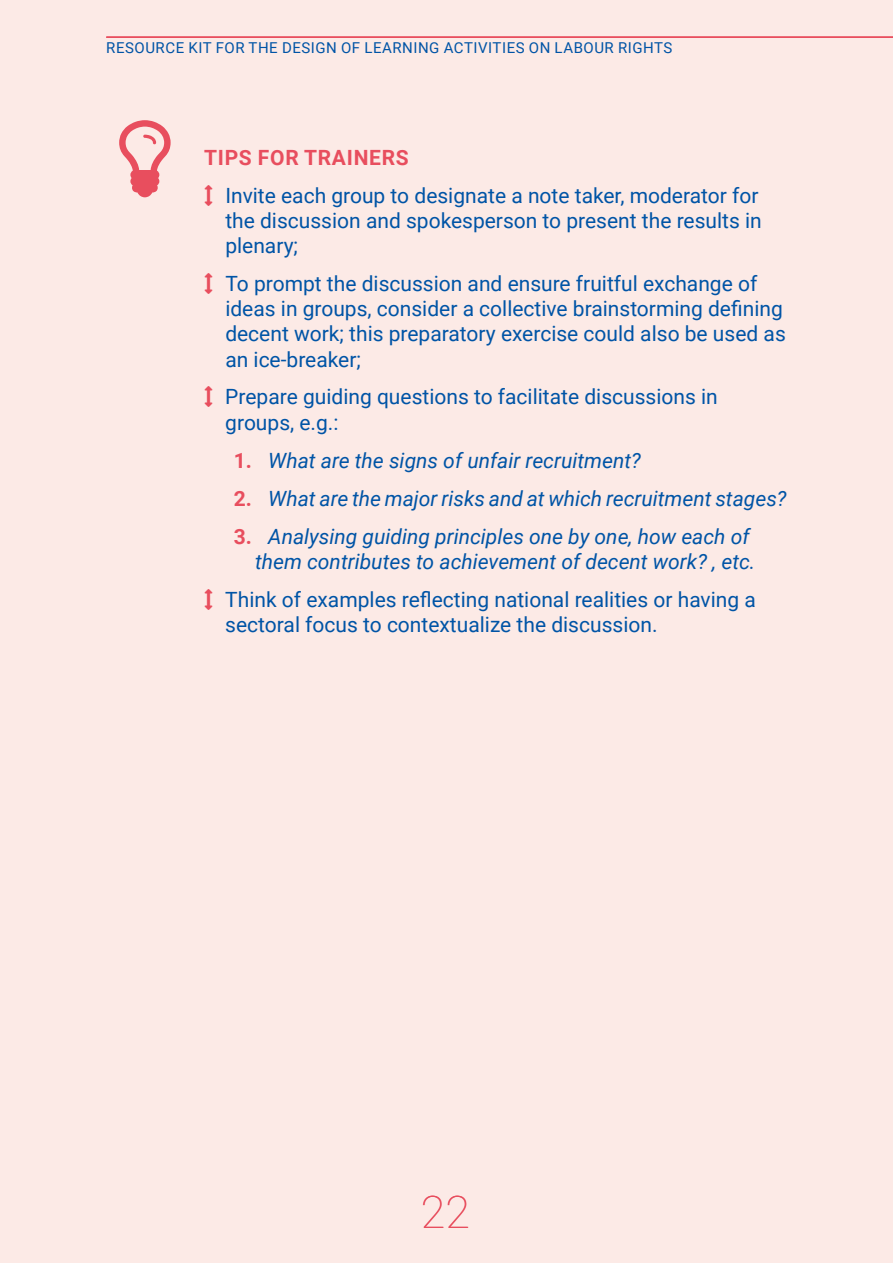
<style>
.page{position:relative;width:893px;height:1263px;background:#fceae6}
.page>*{position:absolute;margin:0;border:0;box-sizing:border-box;transform-origin:0 0}
.t1{font:100 45px "Roboto";color:#e84e5e}
.t2{font:21px/25.2px "Roboto";color:#0054a6}
.t3{font:italic 21px/25.2px "Roboto";color:#0054a6;text-align:right}
.t4{font:700 21px "Roboto";letter-spacing:.035em;color:#e84e5e}
.t5{font:15px "Roboto";letter-spacing:.035em;color:#0054a6}
.s1{font-weight:700;font-style:normal;color:#e84e5e}
</style>
<div class="page">
<hr style="left:106px;top:36px;width:787px;height:2px;background:#e84e5e">
<p class="t5" style="left:106px;top:38px;width:568px">RESOURCE KIT FOR THE DESIGN OF LEARNING ACTIVITIES ON LABOUR RIGHTS</p>
<p class="t4" style="left:204px;top:142px;width:206px">TIPS FOR TRAINERS</p>
<p class="t2" style="left:225px;top:182px;width:538px">Invite each group to designate a note taker, moderator for the discussion and spokesperson to present the results in plenary;</p>
<p class="t2" style="left:225px;top:270px;width:562px">To prompt the discussion and ensure fruitful exchange of ideas in groups, consider a collective brainstorming defining decent work; this preparatory exercise could also be used as an ice-breaker;</p>
<p class="t2" style="left:225px;top:384px;width:494px">Prepare guiding questions to facilitate discussions in groups, e.g.:</p>
<p class="t3" style="left:234px;top:447px;width:408px"><span class="s1">1.</span> What are the signs of unfair recruitment?</p>
<p class="t3" style="left:234px;top:485px;width:554px"><span class="s1">2.</span> What are the major risks and at which recruitment stages?</p>
<p class="t3" style="left:234px;top:523px;width:523px"><span class="s1">3.</span> Analysing guiding principles one by one, how each of them contributes to achievement of decent work? , etc.</p>
<p class="t2" style="left:225px;top:586px;width:532px">Think of examples reflecting national realities or having a sectoral focus to contextualize the discussion.</p>
<h1 class="t1" style="left:421px;top:1180px;width:51px">22</h1>
</div>
